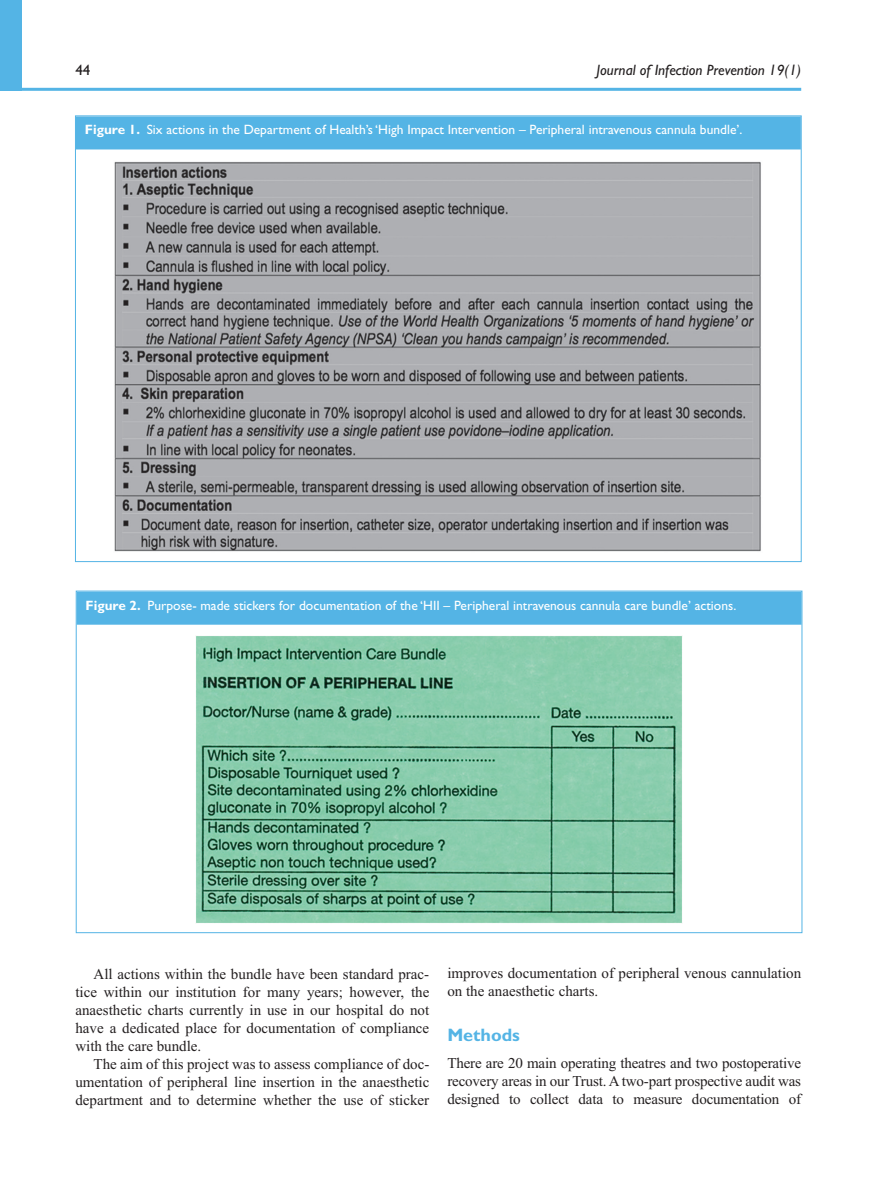
<style>
.page{position:relative;width:895px;height:1192px;background:#fff}
.page>*{position:absolute;margin:0;border:0;box-sizing:border-box;transform-origin:0 0}
.t1{font:700 18px "Gill Sans Std";color:#54b4e5}
.t2{font:15px/18px "Times New Roman";color:#231f20;text-align:justify}
.t3{font:italic 15px "Gill Sans Std";color:#231f20}
.t4{font:15px "Gill Sans Std";color:#231f20}
.t5{font:13.5px "Gill Sans Std";color:#fff}
.s1{font-weight:700}
</style>
<div class="page">
<hr style="left:0;top:88px;width:800px;height:3px;background:#54b4e5">
<div style="left:0;top:0;width:22px;height:90px;background:#54b4e5"></div>
<div style="left:76px;top:116px;width:724px;height:33px;background:#54b4e5"></div>
<img style="left:114px;top:161px;width:647px;height:391px">
<div style="left:77px;top:591px;width:724px;height:33px;background:#54b4e5"></div>
<img style="left:196px;top:636px;width:486px;height:287px">
<p class="t4" style="left:75px;top:61px;width:16px">44</p>
<p class="t3" style="left:596px;top:61px;width:206px">Journal of Infection Prevention 19(1)</p>
<p class="t5" style="left:85px;top:122px;width:658px"><span class="s1">Figure 1.</span> Six actions in the Department of Health’s ‘High Impact Intervention – Peripheral intravenous cannula bundle’.</p>
<p class="t5" style="left:86px;top:597px;width:651px"><span class="s1">Figure 2.</span> Purpose- made stickers for documentation of the ‘HII – Peripheral intravenous cannula care bundle’ actions.</p>
<p class="t2" style="left:75px;top:964px;width:355px;text-indent:18px">All actions within the bundle have been standard prac&shy;tice within our institution for many years; however, the anaesthetic charts currently in use in our hospital do not have a dedicated place for documentation of compliance with the care bundle.</p>
<p class="t2" style="left:75px;top:1054px;width:355px;text-indent:18px">The aim of this project was to assess compliance of doc&shy;umentation of peripheral line insertion in the anaesthetic department and to determine whether the use of sticker</p>
<p class="t2" style="left:447px;top:963px;width:355px">improves documentation of peripheral venous cannulation on the anaesthetic charts.</p>
<p class="t1" style="left:447px;top:1024px;width:74px">Methods</p>
<p class="t2" style="left:447px;top:1053px;width:355px">There are 20 main operating theatres and two postoperative recovery areas in our Trust. A two-part prospective audit was designed to collect data to measure documentation of</p>
</div>
